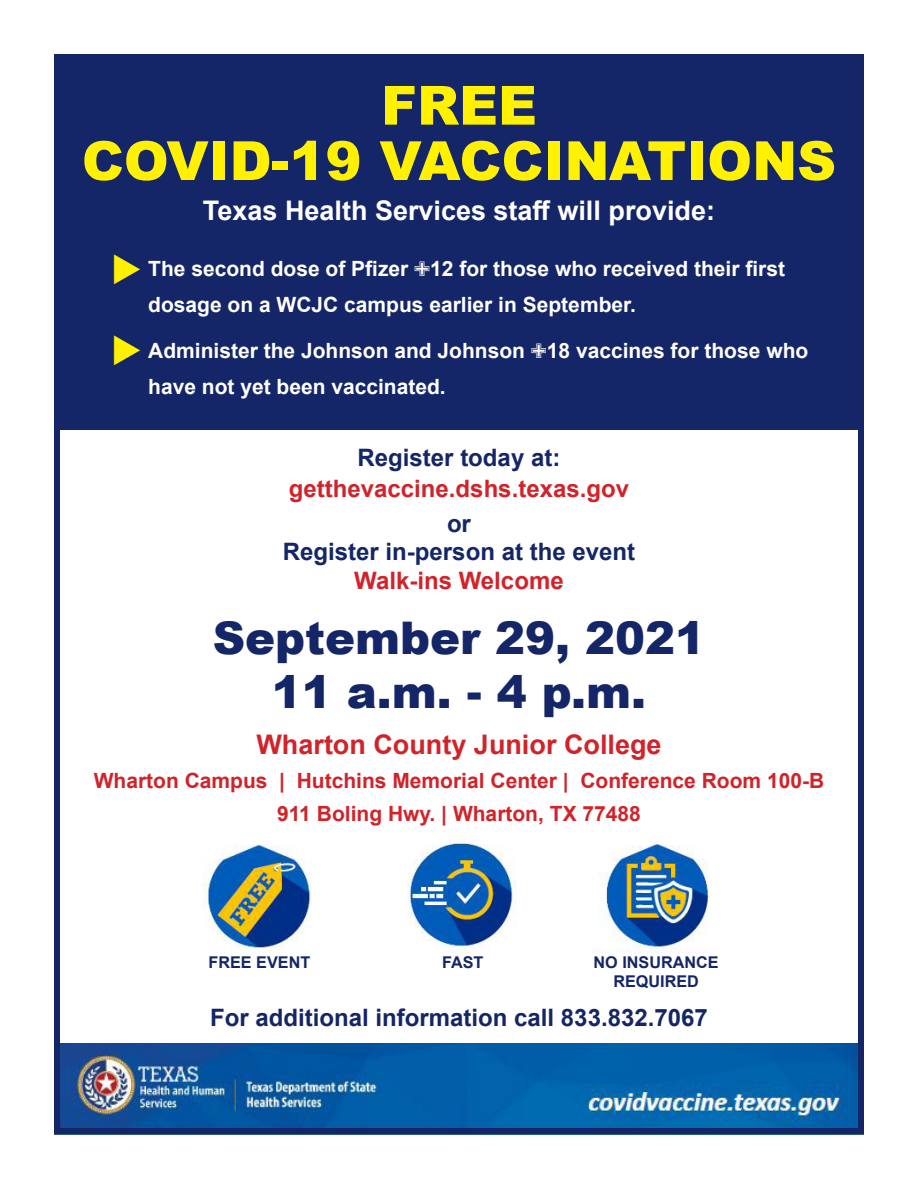
<style>
.page{position:relative;width:918px;height:1188px;background:#fff}
.page>*{position:absolute;margin:0;border:0;box-sizing:border-box;transform-origin:0 0}
.t1{font:900 54px "Arial";color:#fff101}
.t2{font:900 45px "Arial";color:#142667}
.t3{font:700 27px "Arial";color:#fff}
.t4{font:700 27px "Arial";color:#d1232a}
.t5{font:700 24px "Arial";color:#142667}
.t6{font:700 24px "Arial";color:#d1232a}
.t7{font:700 21px "Arial";color:#fff}
.t8{font:700 21px "Arial";color:#d1232a}
.t9{font:700 16.2px "Arial";color:#142667}
</style>
<div class="page">
<div style="left:54px;top:54px;width:810px;height:376px;background:#142667"></div>
<img style="left:54px;top:1043px;width:810px;height:92px">
<img style="left:203px;top:833px;width:506px;height:119px">
<div style="left:54px;top:54px;width:810px;height:1080px;border:6px solid #142667"></div>
<p class="t1" style="left:381px;top:66px;width:158px">FREE</p>
<p class="t1" style="left:82px;top:122px;width:756px">COVID-19 VACCINATIONS</p>
<p class="t3" style="left:203px;top:192px;width:514px">Texas Health Services staff will provide:</p>
<p class="t7" style="left:148px;top:253px;width:638px">The second dose of Pfizer 12 for those who received their first</p>
<p class="t7" style="left:148px;top:289px;width:489px">dosage on a WCJC campus earlier in September.</p>
<p class="t7" style="left:148px;top:336px;width:662px">Administer the Johnson and Johnson 18 vaccines for those who</p>
<p class="t7" style="left:148px;top:372px;width:299px">have not yet been vaccinated.</p>
<p class="t5" style="left:358px;top:440px;width:204px">Register today at:</p>
<p class="t6" style="left:289px;top:472px;width:342px">getthevaccine.dshs.texas.gov</p>
<p class="t5" style="left:447px;top:506px;width:26px">or</p>
<p class="t5" style="left:283px;top:535px;width:354px">Register in-person at the event</p>
<p class="t6" style="left:354px;top:564px;width:211px">Walk-ins Welcome</p>
<p class="t2" style="left:213px;top:606px;width:494px">September 29, 2021</p>
<p class="t2" style="left:272px;top:660px;width:376px">11 a.m. - 4 p.m.</p>
<p class="t4" style="left:257px;top:725px;width:407px">Wharton County Junior College</p>
<p class="t8" style="left:94px;top:766px;width:732px">Wharton Campus | Hutchins Memorial Center | Conference Room 100-B</p>
<p class="t8" style="left:277px;top:799px;width:365px">911 Boling Hwy. | Wharton, TX 77488</p>
<p class="t9" style="left:209px;top:951px;width:103px">FREE EVENT</p>
<p class="t9" style="left:442px;top:951px;width:43px">FAST</p>
<p class="t9" style="left:594px;top:951px;width:127px">NO INSURANCE</p>
<p class="t9" style="left:613px;top:970px;width:87px">REQUIRED</p>
<p class="t5" style="left:210px;top:1001px;width:499px">For additional information call 833.832.7067</p>
</div>
